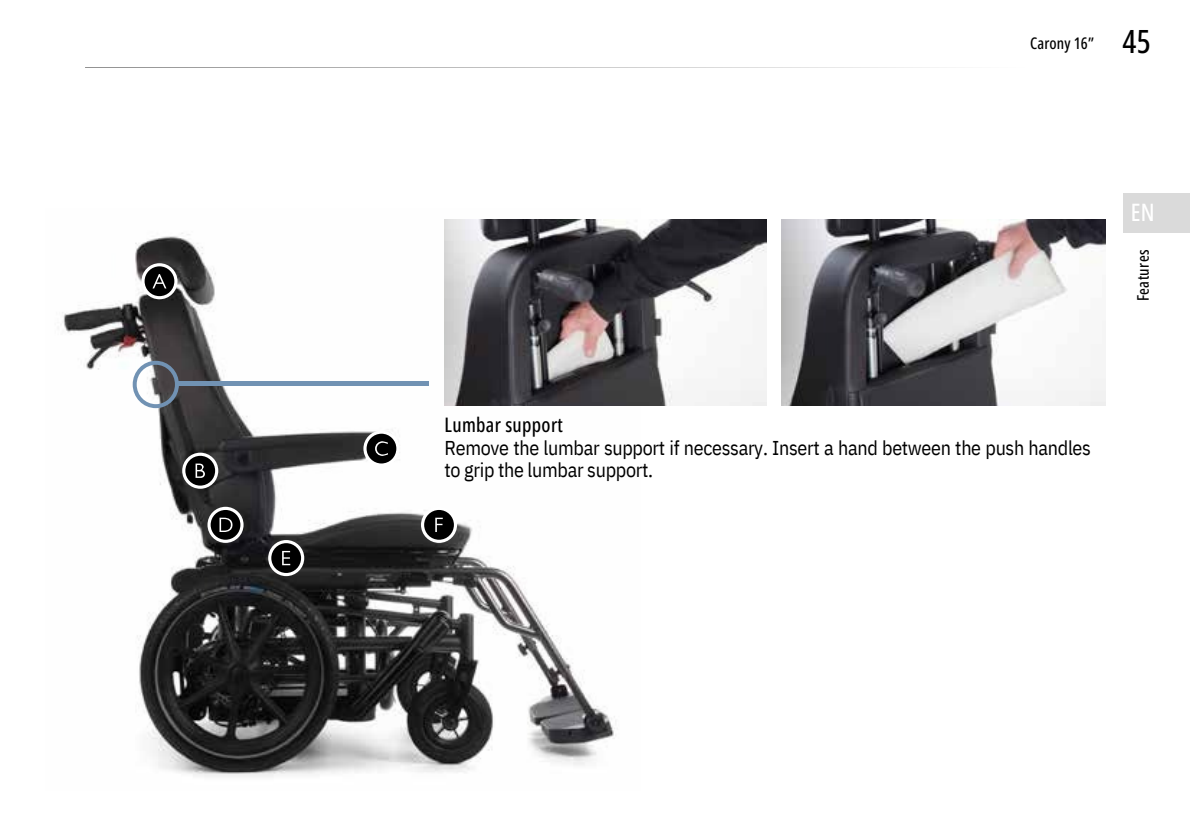
<style>
.page{position:relative;width:1190px;height:839px;background:#fff}
.page>*{position:absolute;margin:0;border:0;box-sizing:border-box;transform-origin:0 0}
.t1{font:500 32px "Open Sans Condensed";color:#000}
.t2{font:500 24px "Open Sans Condensed";color:#fff}
.t3{font:20px/22.4px "IBM Plex Sans Cond";letter-spacing:-.015em;color:#000}
.t4{font:500 16px "Open Sans Condensed";letter-spacing:.025em;color:#000}
.s1{font-family:"Open Sans Condensed";font-weight:500}
</style>
<div class="page">
<img style="left:62px;top:219px;width:578px;height:558px">
<svg style="left:141px;top:263px;width:37px;height:36px"></svg>
<svg style="left:207px;top:506px;width:37px;height:37px"></svg>
<svg style="left:182px;top:452px;width:36px;height:36px"></svg>
<svg style="left:268px;top:540px;width:36px;height:36px"></svg>
<svg style="left:363px;top:430px;width:36px;height:36px"></svg>
<svg style="left:133px;top:361px;width:46px;height:47px"></svg>
<hr style="left:177px;top:382px;width:251px;height:4px;background:#7192b3">
<svg style="left:421px;top:507px;width:36px;height:36px"></svg>
<img style="left:782px;top:219px;width:324px;height:186px">
<img style="left:445px;top:219px;width:322px;height:186px">
<hr style="left:85px;top:68px;width:1104px;height:1px;background:#000">
<div style="left:1123px;top:193px;width:67px;height:39px;background:#dadada"></div>
<h1 class="t4" style="left:1030px;top:32px;width:65px">Carony 16”</h1>
<p class="t1" style="left:1123px;top:19px;width:30px">45</p>
<h2 class="t2" style="left:1131px;top:196px;width:25px">EN</h2>
<p class="t4" style="left:1132px;top:301px;width:53px;rotate:-90deg">Features</p>
<p class="t3" style="left:445px;top:413px;width:648px"><span class="s1">Lumbar support<br></span>Remove the lumbar support if necessary. Insert a hand between the push handles to grip the lumbar support.</p>
</div>
